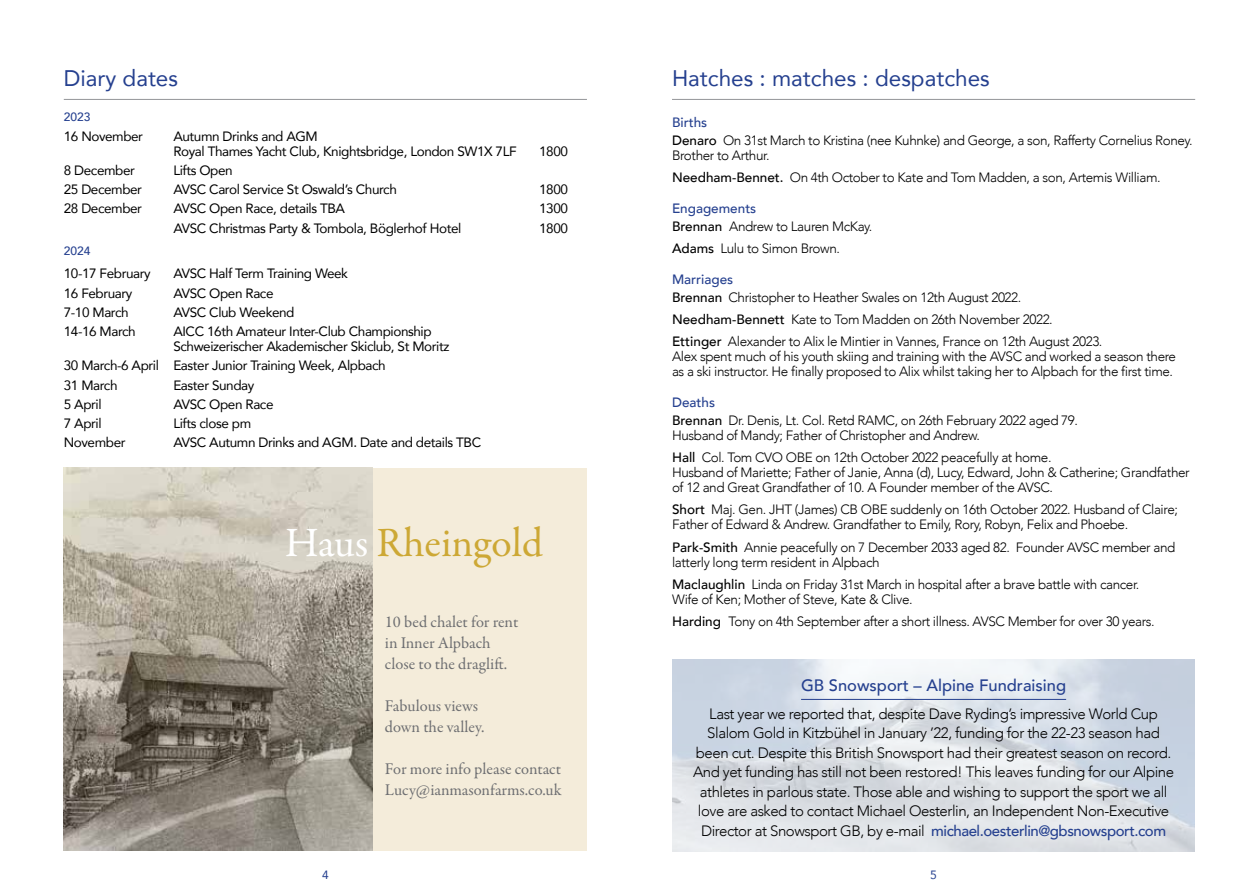
<style>
.page{position:relative;width:1259px;height:893px;background:#fff}
.page>*{position:absolute;margin:0;border:0;box-sizing:border-box;transform-origin:0 0}
.t1{font:42px "Garamond Premr Pro";color:#cda835}
.t2{font:22.5px "Avenir";color:#25408f}
.t3{font:16.5px/21px "Garamond Premr Pro";color:#6d6e71}
.t4{font:500 16.5px "Avenir";color:#25408f}
.t5{font:300 15px/19.5px "Avenir";letter-spacing:-.03em;color:#000;text-align:center}
.t6{font:300 13.5px/15px "Avenir";letter-spacing:-.03em;color:#000}
.t7{font:13.5px/15px "Avenir";letter-spacing:-.03em;color:#000}
.t8{font:500 12px "Avenir";color:#25408f}
.t9{font:12px "Avenir";color:#25408f}
.s1{color:#fff}
.s2{font-weight:500;color:#25408f}
.s3{font-weight:500}
</style>
<div class="page">
<hr style="left:64px;top:99px;width:523px;height:1px;background:#939598">
<hr style="left:672px;top:99px;width:523px;height:1px;background:#939598">
<div style="left:351px;top:468px;width:236px;height:382px;background:#f4ecda"></div>
<img style="left:64px;top:468px;width:309px;height:382px">
<hr style="left:801px;top:699px;width:265px;height:1px;background:#25408f">
<h2 class="t2" style="left:64px;top:60px;width:116px">Diary dates</h2>
<p class="t8" style="left:64px;top:107px;width:28px">2023</p>
<p class="t7" style="left:64px;top:128px;width:81px">16 November</p>
<p class="t7" style="left:173px;top:128px;width:345px">Autumn Drinks and AGM<br>Royal Thames Yacht Club, Knightsbridge, London SW1X 7LF</p>
<p class="t7" style="left:539px;top:143px;width:30px">1800</p>
<p class="t7" style="left:64px;top:162px;width:73px">8 December</p>
<p class="t7" style="left:173px;top:162px;width:61px">Lifts Open</p>
<p class="t7" style="left:64px;top:181px;width:80px">25 December</p>
<p class="t7" style="left:173px;top:181px;width:225px">AVSC Carol Service St Oswald’s Church</p>
<p class="t7" style="left:539px;top:181px;width:30px">1800</p>
<p class="t7" style="left:64px;top:201px;width:80px">28 December</p>
<p class="t7" style="left:173px;top:201px;width:173px">AVSC Open Race, details TBA</p>
<p class="t7" style="left:539px;top:201px;width:30px">1300</p>
<p class="t7" style="left:173px;top:220px;width:289px">AVSC Christmas Party &amp; Tombola, Böglerhof Hotel</p>
<p class="t7" style="left:539px;top:220px;width:30px">1800</p>
<p class="t8" style="left:64px;top:240px;width:28px">2024</p>
<p class="t7" style="left:64px;top:266px;width:88px">10-17 February</p>
<p class="t7" style="left:173px;top:266px;width:176px">AVSC Half Term Training Week</p>
<p class="t7" style="left:64px;top:285px;width:70px">16 February</p>
<p class="t7" style="left:173px;top:285px;width:102px">AVSC Open Race</p>
<p class="t7" style="left:64px;top:304px;width:66px">7-10 March</p>
<p class="t7" style="left:173px;top:304px;width:123px">AVSC Club Weekend</p>
<p class="t7" style="left:64px;top:323px;width:73px">14-16 March</p>
<p class="t7" style="left:173px;top:323px;width:277px">AICC 16th Amateur Inter-Club Championship<br>Schweizerischer Akademischer Skiclub, St Moritz</p>
<p class="t7" style="left:64px;top:356px;width:323px;line-height:19.2px">30 March-6 April Easter Junior Training Week, Alpbach<br>31 March</p>
<p class="t7" style="left:173px;top:377px;width:82px">Easter Sunday</p>
<p class="t7" style="left:64px;top:396px;width:39px">5 April</p>
<p class="t7" style="left:173px;top:396px;width:102px">AVSC Open Race</p>
<p class="t7" style="left:64px;top:415px;width:39px">7 April</p>
<p class="t7" style="left:173px;top:415px;width:79px">Lifts close pm</p>
<p class="t7" style="left:64px;top:435px;width:63px">November</p>
<p class="t7" style="left:173px;top:435px;width:309px">AVSC Autumn Drinks and AGM. Date and details TBC</p>
<h1 class="t1" style="left:285px;top:517px;width:260px"><span class="s1">Haus</span> Rheingold</h1>
<p class="t3" style="left:385px;top:612px;width:135px">10 bed chalet for rent in Inner Alpbach close to the draglift.</p>
<p class="t3" style="left:385px;top:696px;width:101px">Fabulous views down the valley.</p>
<p class="t3" style="left:385px;top:759px;width:178px">For more info please contact<br>Lucy@ianmasonfarms.co.uk</p>
<h2 class="t2" style="left:672px;top:60px;width:319px">Hatches : matches : despatches</h2>
<p class="t6" style="left:672px;top:113px;width:522px;line-height:18px"><span class="s2">Births<br></span><span class="s3">Denaro</span> On 31st March to Kristina (nee Kuhnke) and George, a son, Rafferty Cornelius Roney.</p>
<p class="t6" style="left:672px;top:144px;width:490px;line-height:22.2px">Brother to Arthur.<br><span class="s3">Needham-Bennet.</span> On 4th October to Kate and Tom Madden, a son, Artemis William.</p>
<p class="t6" style="left:672px;top:199px;width:202px;line-height:18px"><span class="s2">Engagements<br></span><span class="s3">Brennan</span> Andrew to Lauren McKay.</p>
<p class="t6" style="left:672px;top:241px;width:169px"><span class="s3">Adams</span> Lulu to Simon Brown.</p>
<p class="t6" style="left:672px;top:270px;width:351px;line-height:18px"><span class="s2">Marriages<br></span><span class="s3">Brennan</span> Christopher to Heather Swales on 12th August 2022.</p>
<p class="t6" style="left:672px;top:308px;width:432px;line-height:22.2px"><span class="s3">Needham-Bennett</span> Kate to Tom Madden on 26th November 2022.<br><span class="s3">Ettinger</span> Alexander to Alix le Mintier in Vannes, France on 12th August 2023.</p>
<p class="t6" style="left:672px;top:349px;width:505px">Alex spent much of his youth skiing and training with the AVSC and worked a season there as a ski instructor. He finally proposed to Alix whilst taking her to Alpbach for the first time.</p>
<p class="t6" style="left:672px;top:393px;width:407px;line-height:18px"><span class="s2">Deaths<br></span><span class="s3">Brennan</span> Dr. Denis, Lt. Col. Retd RAMC, on 26th February 2022 aged 79.</p>
<p class="t6" style="left:672px;top:424px;width:381px;line-height:22.2px">Husband of Mandy; Father of Christopher and Andrew.<br><span class="s3">Hall</span> Col. Tom CVO OBE on 12th October 2022 peacefully at home.</p>
<p class="t6" style="left:672px;top:465px;width:519px">Husband of Mariette; Father of Janie, Anna (d), Lucy, Edward, John &amp; Catherine; Grandfather of 12 and Great Grandfather of 10. A Founder member of the AVSC.</p>
<p class="t6" style="left:672px;top:502px;width:507px"><span class="s3">Short</span> Maj. Gen. JHT (James) CB OBE suddenly on 16th October 2022. Husband of Claire;<br>Father of Edward &amp; Andrew. Grandfather to Emily, Rory, Robyn, Felix and Phoebe.</p>
<p class="t6" style="left:672px;top:539px;width:505px"><span class="s3">Park-Smith</span> Annie peacefully on 7 December 2033 aged 82. Founder AVSC member and latterly long term resident in Alpbach</p>
<p class="t6" style="left:672px;top:577px;width:469px"><span class="s3">Maclaughlin</span> Linda on Friday 31st March in hospital after a brave battle with cancer.<br>Wife of Ken; Mother of Steve, Kate &amp; Clive.</p>
<p class="t6" style="left:672px;top:614px;width:484px"><span class="s3">Harding</span> Tony on 4th September after a short illness. AVSC Member for over 30 years.</p>
<p class="t4" style="left:801px;top:670px;width:266px">GB Snowsport – Alpine Fundraising</p>
<p class="t5" style="left:693px;top:704px;width:483px">Last year we reported that, despite Dave Ryding’s impressive World Cup Slalom Gold in Kitzbühel in January ’22, funding for the 22-23 season had been cut. Despite this British Snowsport had their greatest season on record.<br>And yet funding has still not been restored! This leaves funding for our Alpine athletes in parlous state. Those able and wishing to support the sport we all love are asked to contact Michael Oesterlin, an Independent Non-Executive Director at Snowsport GB, by e-mail <span class="s2">michael.oesterlin@gbsnowsport.com</span></p>
<p class="t9" style="left:322px;top:866px;width:8px">4</p>
<p class="t9" style="left:930px;top:866px;width:8px">5</p>
</div>
